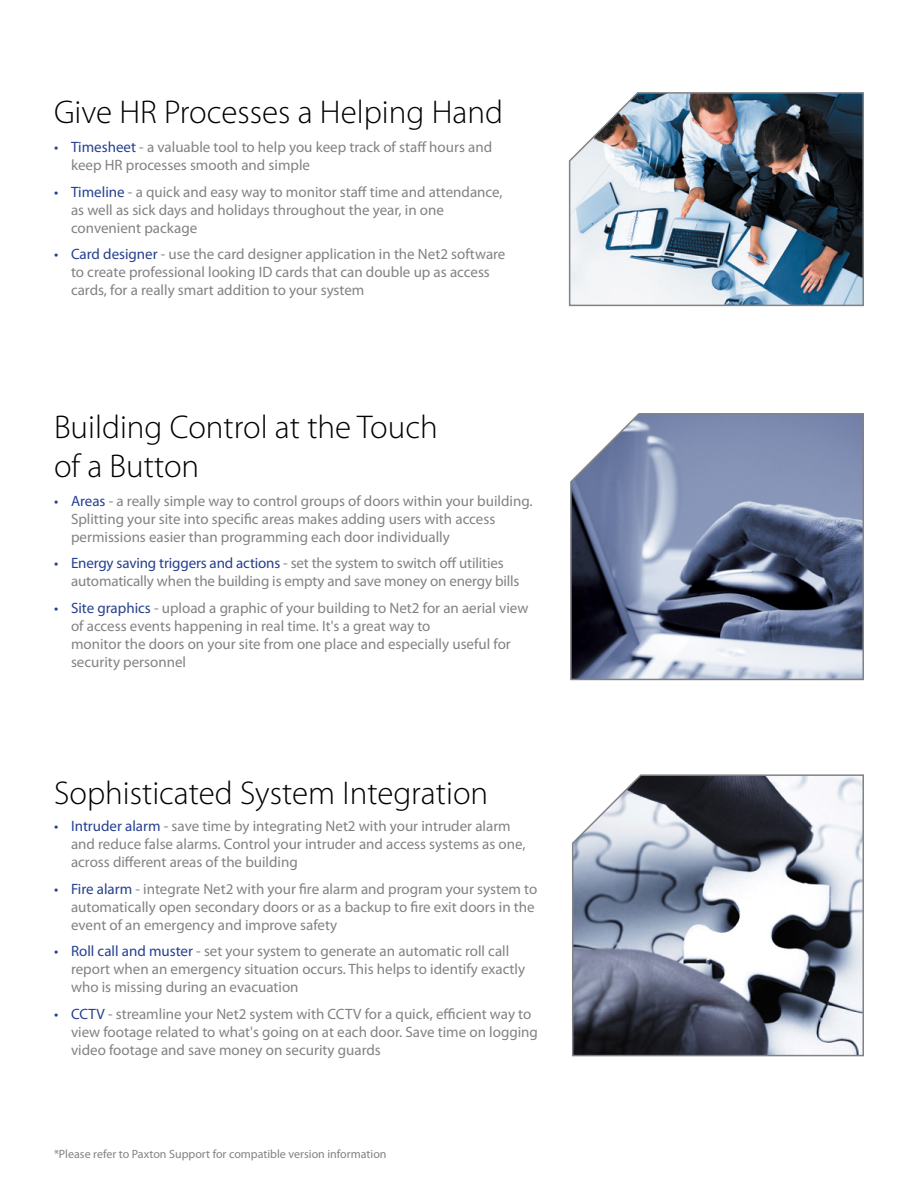
<style>
.page{position:relative;width:918px;height:1188px;background:#fff}
.page>*{position:absolute;margin:0;border:0;box-sizing:border-box;transform-origin:0 0}
.t1{font:300 33px/39.6px "Myriad Pro";color:#000}
.t2{font:15px/18px "Myriad Pro";color:#818285}
.t3{font:12px "Myriad Pro";color:#818285}
.s1{color:#25408f}
</style>
<div class="page">
<svg style="left:572px;top:774px;width:292px;height:283px"></svg>
<img style="left:568px;top:92px;width:296px;height:215px">
<svg style="left:570px;top:413px;width:294px;height:268px;background:#7a849e"></svg>
<h1 class="t1" style="left:54px;top:91px;width:451px">Give HR Processes a Helping Hand</h1>
<p class="t2" style="left:71px;top:138px;width:423px;text-indent:-17px"><span class="s1">• Timesheet</span> - a valuable tool to help you keep track of staff hours and keep HR processes smooth and simple</p>
<p class="t2" style="left:71px;top:183px;width:433px;text-indent:-17px"><span class="s1">• Timeline</span> - a quick and easy way to monitor staff time and attendance, as well as sick days and holidays throughout the year, in one convenient package</p>
<p class="t2" style="left:71px;top:245px;width:436px;text-indent:-17px"><span class="s1">• Card designer</span> - use the card designer application in the Net2 software to create professional looking ID cards that can double up as access cards, for a really smart addition to your system</p>
<h1 class="t1" style="left:54px;top:407px;width:385px">Building Control at the Touch of a Button</h1>
<p class="t2" style="left:71px;top:491px;width:463px;text-indent:-17px"><span class="s1">• Areas</span> - a really simple way to control groups of doors within your building.<br>Splitting your site into specific areas makes adding users with access permissions easier than programming each door individually</p>
<p class="t2" style="left:71px;top:554px;width:450px;text-indent:-17px"><span class="s1">• Energy saving triggers and actions</span> - set the system to switch off utilities automatically when the building is empty and save money on energy bills</p>
<p class="t2" style="left:71px;top:598px;width:459px;text-indent:-17px"><span class="s1">• Site graphics</span> - upload a graphic of your building to Net2 for an aerial view of access events happening in real time. It's a great way to<br>monitor the doors on your site from one place and especially useful for security personnel</p>
<h1 class="t1" style="left:54px;top:773px;width:436px">Sophisticated System Integration</h1>
<p class="t2" style="left:71px;top:817px;width:456px;text-indent:-17px"><span class="s1">• Intruder alarm</span> - save time by integrating Net2 with your intruder alarm and reduce false alarms. Control your intruder and access systems as one, across different areas of the building</p>
<p class="t2" style="left:71px;top:880px;width:468px;text-indent:-17px"><span class="s1">• Fire alarm</span> - integrate Net2 with your fire alarm and program your system to automatically open secondary doors or as a backup to fire exit doors in the event of an emergency and improve safety</p>
<p class="t2" style="left:71px;top:942px;width:456px;text-indent:-17px"><span class="s1">• Roll call and muster</span> - set your system to generate an automatic roll call report when an emergency situation occurs. This helps to identify exactly who is missing during an evacuation</p>
<p class="t2" style="left:71px;top:1005px;width:468px;text-indent:-17px"><span class="s1">• CCTV</span> - streamline your Net2 system with CCTV for a quick, efficient way to view footage related to what's going on at each door. Save time on logging video footage and save money on security guards</p>
<p class="t3" style="left:54px;top:1146px;width:334px">*Please refer to Paxton Support for compatible version information</p>
</div>
